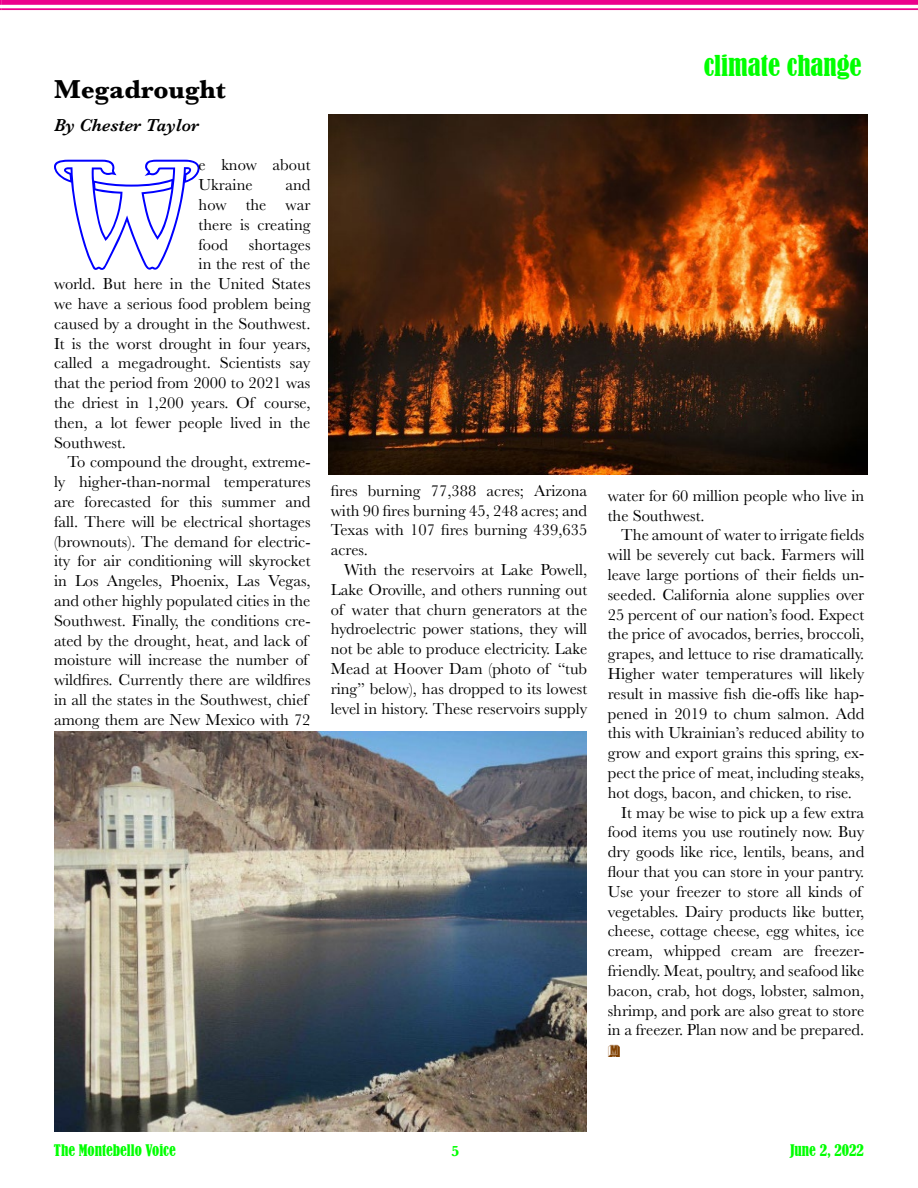
<style>
.page{position:relative;width:918px;height:1188px;background:#fff}
.page>*{position:absolute;margin:0;border:0;box-sizing:border-box;transform-origin:0 0}
.t1{font:164.55px "Arnold Boe D Ou 1";color:#00f}
.t2{font:condensed 27px "Bernard";color:#0f0}
.t3{font:700 27px "Baskerville";color:#000}
.t4{font:italic 600 18px "Baskerville";color:#000}
.t5{font:18px "Buxom D";color:#804000}
.t6{font:16.5px/19.8px "Baskerville";color:#000;text-align:justify}
.t7{font:condensed 15px "Bernard";color:#0f0}
.t8{font:700 15px "Baskerville";color:#0f0}
</style>
<div class="page">
<svg style="left:0;top:0;width:2px;height:10px"></svg>
<div style="left:2px;top:0;width:916px;height:5px;background:#ec008c"></div>
<hr style="left:2px;top:8px;width:916px;height:2px;background:#ec008c">
<img style="left:328px;top:115px;width:539px;height:359px">
<img style="left:54px;top:732px;width:533px;height:399px">
<h2 class="t3" style="left:54px;top:70px;width:173px">Megadrought</h2>
<p class="t4" style="left:54px;top:113px;width:147px">By Chester Taylor</p>
<h1 class="t1" style="left:55px;top:129px;width:145px">W</h1>
<p class="t6" style="left:199px;top:155px;width:113px">e know about<br>Ukraine</p>
<p class="t6" style="left:199px;top:175px;width:113px;text-indent:87px">and how the war there is creating food</p>
<p class="t6" style="left:249px;top:235px;width:63px">shortages</p>
<p class="t6" style="left:199px;top:254px;width:113px">in the rest of the</p>
<p class="t6" style="left:54px;top:274px;width:258px">world. But here in the United States</p>
<p class="t6" style="left:54px;top:294px;width:258px">we have a serious food problem being</p>
<p class="t6" style="left:54px;top:314px;width:258px">caused by a drought in the Southwest.</p>
<p class="t6" style="left:54px;top:334px;width:258px">It is the worst drought in four years,</p>
<p class="t6" style="left:54px;top:353px;width:258px">called a megadrought. Scientists say</p>
<p class="t6" style="left:54px;top:373px;width:258px">that the period from 2000 to 2021 was</p>
<p class="t6" style="left:54px;top:393px;width:258px">the driest in 1,200 years. Of course,</p>
<p class="t6" style="left:54px;top:413px;width:258px">then, a lot fewer people lived in the</p>
<p class="t6" style="left:54px;top:433px;width:74px">Southwest.</p>
<p class="t6" style="left:67px;top:452px;width:245px">To compound the drought, extreme-</p>
<p class="t6" style="left:54px;top:472px;width:258px">ly higher-than-normal temperatures</p>
<p class="t6" style="left:54px;top:492px;width:258px">are forecasted for this summer and</p>
<p class="t6" style="left:54px;top:512px;width:258px">fall. There will be electrical shortages</p>
<p class="t6" style="left:54px;top:532px;width:258px">(brownouts). The demand for electric-</p>
<p class="t6" style="left:54px;top:551px;width:258px">ity for air conditioning will skyrocket</p>
<p class="t6" style="left:54px;top:571px;width:258px">in Los Angeles, Phoenix, Las Vegas,</p>
<p class="t6" style="left:54px;top:591px;width:258px">and other highly populated cities in the</p>
<p class="t6" style="left:54px;top:611px;width:258px">Southwest. Finally, the conditions cre-</p>
<p class="t6" style="left:54px;top:631px;width:256px">ated by the drought, heat, and lack of</p>
<p class="t6" style="left:54px;top:650px;width:256px">moisture will increase the number of</p>
<p class="t6" style="left:54px;top:670px;width:258px">wildfires. Currently there are wildfires</p>
<p class="t6" style="left:54px;top:690px;width:256px">in all the states in the Southwest, chief</p>
<p class="t6" style="left:54px;top:710px;width:258px">among them are New Mexico with 72</p>
<p class="t6" style="left:331px;top:481px;width:258px">fires burning 77,388 acres; Arizona with 90 fires burning 45, 248 acres; and Texas with 107 fires burning 439,635 acres.</p>
<p class="t6" style="left:331px;top:560px;width:258px;text-indent:13px">With the reservoirs at Lake Powell, Lake Oroville, and others running out of water that churn generators at the hydroelectric power stations, they will not be able to produce electricity. Lake Mead at Hoover Dam (photo of “tub ring” below), has dropped to its lowest level in history. These reservoirs supply</p>
<h2 class="t2" style="left:704px;top:50px;width:159px">climate change</h2>
<p class="t6" style="left:608px;top:486px;width:258px">water for 60 million people who live in the Southwest.</p>
<p class="t6" style="left:621px;top:525px;width:245px">The amount of water to irrigate fields</p>
<p class="t6" style="left:608px;top:545px;width:258px">will be severely cut back. Farmers will</p>
<p class="t6" style="left:608px;top:565px;width:258px">leave large portions of their fields un-</p>
<p class="t6" style="left:608px;top:585px;width:258px">seeded. California alone supplies over</p>
<p class="t6" style="left:608px;top:605px;width:258px">25 percent of our nation’s food. Expect</p>
<p class="t6" style="left:608px;top:624px;width:258px">the price of avocados, berries, broccoli,</p>
<p class="t6" style="left:608px;top:644px;width:258px">grapes, and lettuce to rise dramatically.</p>
<p class="t6" style="left:608px;top:664px;width:258px">Higher water temperatures will likely</p>
<p class="t6" style="left:608px;top:684px;width:258px">result in massive fish die-offs like hap-</p>
<p class="t6" style="left:608px;top:704px;width:258px">pened in 2019 to chum salmon. Add</p>
<p class="t6" style="left:608px;top:723px;width:258px">this with Ukrainian’s reduced ability to</p>
<p class="t6" style="left:608px;top:743px;width:258px">grow and export grains this spring, ex-</p>
<p class="t6" style="left:608px;top:763px;width:258px">pect the price of meat, including steaks,</p>
<p class="t6" style="left:608px;top:783px;width:246px">hot dogs, bacon, and chicken, to rise.</p>
<p class="t6" style="left:621px;top:803px;width:245px">It may be wise to pick up a few extra</p>
<p class="t6" style="left:608px;top:822px;width:258px">food items you use routinely now. Buy</p>
<p class="t6" style="left:608px;top:842px;width:258px">dry goods like rice, lentils, beans, and</p>
<p class="t6" style="left:608px;top:862px;width:258px">flour that you can store in your pantry.</p>
<p class="t6" style="left:608px;top:882px;width:256px">Use your freezer to store all kinds of</p>
<p class="t6" style="left:608px;top:902px;width:258px">vegetables. Dairy products like butter,</p>
<p class="t6" style="left:608px;top:921px;width:258px">cheese, cottage cheese, egg whites, ice</p>
<p class="t6" style="left:608px;top:941px;width:258px">cream, whipped cream are freezer-</p>
<p class="t6" style="left:608px;top:961px;width:258px">friendly. Meat, poultry, and seafood like</p>
<p class="t6" style="left:608px;top:981px;width:258px">bacon, crab, hot dogs, lobster, salmon,</p>
<p class="t6" style="left:608px;top:1001px;width:258px">shrimp, and pork are also great to store</p>
<p class="t6" style="left:608px;top:1020px;width:258px">in a freezer. Plan now and be prepared.</p>
<p class="t5" style="left:608px;top:1041px;width:14px">M</p>
<p class="t7" style="left:54px;top:1141px;width:123px">The Montebello Voice</p>
<p class="t8" style="left:451px;top:1140px;width:10px">5</p>
<p class="t7" style="left:790px;top:1141px;width:75px">June 2, 2022</p>
</div>
